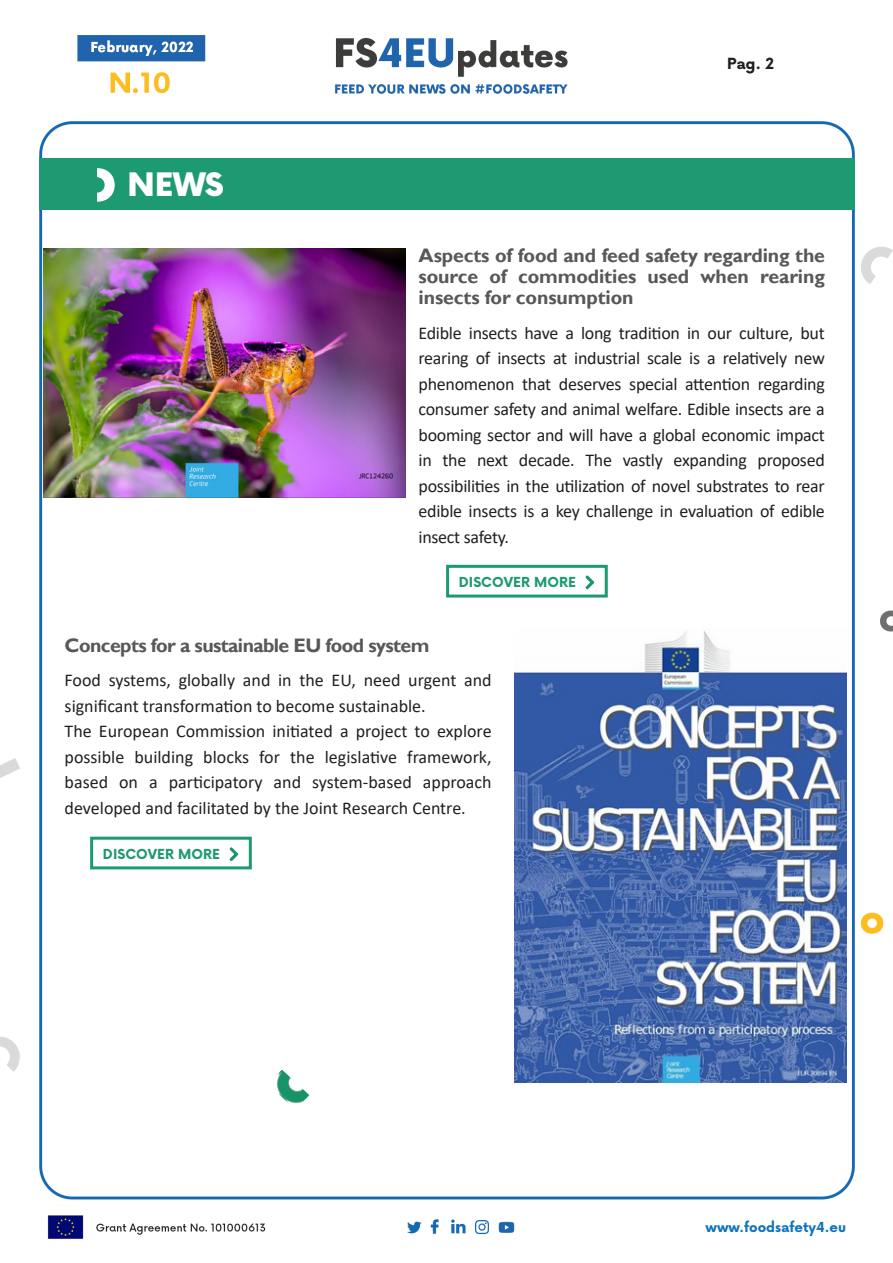
<style>
.page{position:relative;width:893px;height:1263px;background:#fff}
.page>*{position:absolute;margin:0;border:0;box-sizing:border-box;transform-origin:0 0}
.titoli_sezioni{font:900 31.5px "Now Alt";color:#fff}
.Titolo_news{font:700 19.5px/21px "Gill Sans";letter-spacing:-.005em;color:#57585a;text-align:justify}
.Titolo_news-2{font:700 19.5px "Gill Sans";letter-spacing:-.03em;color:#57585a}
.testo{font:18px/25.5px "Calibri";color:#231f20;text-align:justify}
.t1{font:700 15px "Now Alt";color:#231f20}
.testo-2{font:700 13.5px "Now Alt";color:#1d9a71}
.t2{font:700 13.5px "Now Alt";color:#1074bc}
.t3{font:9px "Calibri";color:#fff}
</style>
<div class="page">
<img style="left:0;top:35px;width:893px;height:1204px">
<div style="left:40px;top:158px;width:815px;height:51px;background:#1d9a71"></div>
<svg style="left:97px;top:168px;width:18px;height:34px"></svg>
<img style="left:515px;top:629px;width:332px;height:454px">
<div style="left:446px;top:565px;width:162px;height:32px;border:3px solid #1d9a71"></div>
<svg style="left:584px;top:575px;width:11px;height:15px"></svg>
<div style="left:90px;top:837px;width:162px;height:32px;border:3px solid #1d9a71"></div>
<svg style="left:229px;top:846px;width:10px;height:16px"></svg>
<img style="left:268px;top:1069px;width:41px;height:41px">
<img style="left:44px;top:249px;width:362px;height:248px">
<p class="titoli_sezioni" style="left:128px;top:161px;width:98px">NEWS</p>
<p class="t1" style="left:727px;top:53px;width:48px">Pag. 2</p>
<p class="Titolo_news" style="left:419px;top:246px;width:408px">Aspects of food and feed safety regarding the source of commodities used when rearing insects for consumption</p>
<p class="testo" style="left:419px;top:320px;width:408px">Edible insects have a long tradition in our culture, but rearing of insects at industrial scale is a relatively new phenomenon that deserves special attention regarding consumer safety and animal welfare. Edible insects are a booming sector and will have a global economic impact in the next decade. The vastly expanding proposed possibilities in the utilization of novel substrates to rear edible insects is a key challenge in evaluation of edible insect safety.</p>
<p class="testo-2" style="left:459px;top:572px;width:118px">DISCOVER MORE</p>
<p class="Titolo_news-2" style="left:65px;top:633px;width:366px">Concepts for a sustainable EU food system</p>
<p class="testo" style="left:65px;top:667px;width:428px">Food systems, globally and in the EU, need urgent and significant transformation to become sustainable.</p>
<p class="testo" style="left:65px;top:718px;width:428px">The European Commission initiated a project to explore possible building blocks for the legislative framework, based on a participatory and system-based approach developed and facilitated by the Joint Research Centre.</p>
<p class="testo-2" style="left:103px;top:844px;width:118px">DISCOVER MORE</p>
<p class="t3" style="left:479px;top:1222px;width:6px">*</p>
<p class="t2" style="left:705px;top:1217px;width:142px">www.foodsafety4.eu</p>
</div>
